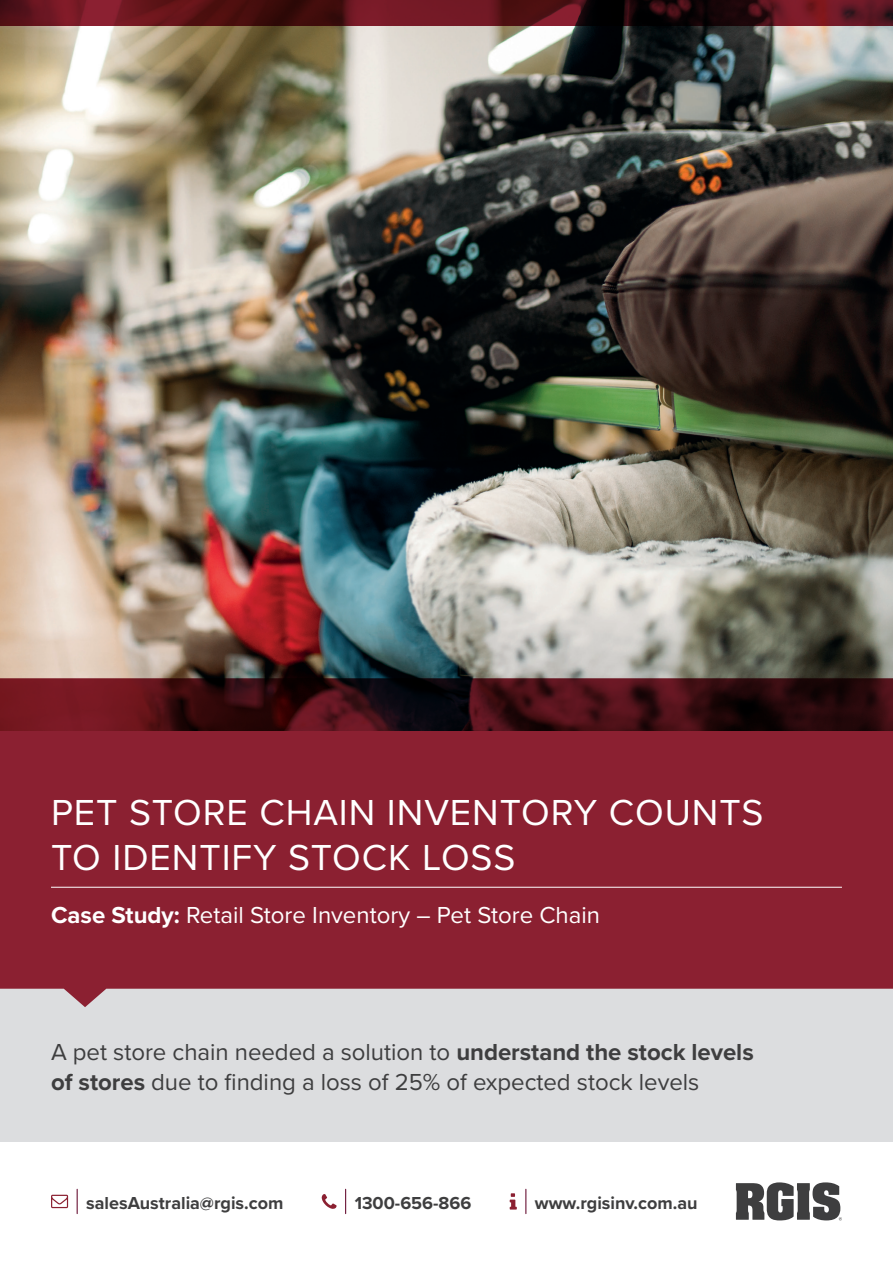
<style>
.page{position:relative;width:893px;height:1263px;background:#fff}
.page>*{position:absolute;margin:0;border:0;box-sizing:border-box;transform-origin:0 0}
.t1{font:37.5px/45px "Proxima Nova";letter-spacing:.025em;color:#fff}
.t2{font:24px/30px "Proxima Nova";color:#3e3e3f}
.t3{font:24px "Proxima Nova";color:#fff}
.t4{font:700 18px "Proxima Nova";color:#3e3e3f}
.s1{font-weight:700}
</style>
<div class="page">
<svg style="left:525px;top:1189px;width:1px;height:24px"></svg>
<svg style="left:510px;top:1193px;width:7px;height:16px"></svg>
<svg style="left:77px;top:1189px;width:1px;height:24px"></svg>
<svg style="left:51px;top:1195px;width:17px;height:13px"></svg>
<svg style="left:345px;top:1189px;width:1px;height:24px"></svg>
<svg style="left:322px;top:1194px;width:15px;height:15px"></svg>
<svg style="left:736px;top:1182px;width:106px;height:38px"></svg>
<div style="left:0;top:989px;width:893px;height:153px;background:#dcdddf"></div>
<svg style="left:0;top:731px;width:893px;height:276px;background:#902c3c"></svg>
<hr style="left:51px;top:887px;width:791px;height:1px;background:#fff">
<img style="left:0;top:26px;width:893px;height:705px">
<svg style="left:0;top:0;width:893px;height:26px;background:#531218"></svg>
<h1 class="t1" style="left:51px;top:788px;width:714px">PET STORE CHAIN INVENTORY COUNTS<br>TO IDENTIFY STOCK LOSS</h1>
<p class="t3" style="left:51px;top:897px;width:551px"><span class="s1">Case Study:</span> Retail Store Inventory – Pet Store Chain</p>
<p class="t2" style="left:51px;top:1036px;width:704px">A pet store chain needed a solution to <span class="s1">understand the stock levels of stores</span> due to finding a loss of 25% of expected stock levels</p>
<p class="t4" style="left:86px;top:1189px;width:199px">salesAustralia@rgis.com</p>
<p class="t4" style="left:355px;top:1189px;width:118px">1300-656-866</p>
<p class="t4" style="left:535px;top:1189px;width:164px">www.rgisinv.com.au</p>
</div>
